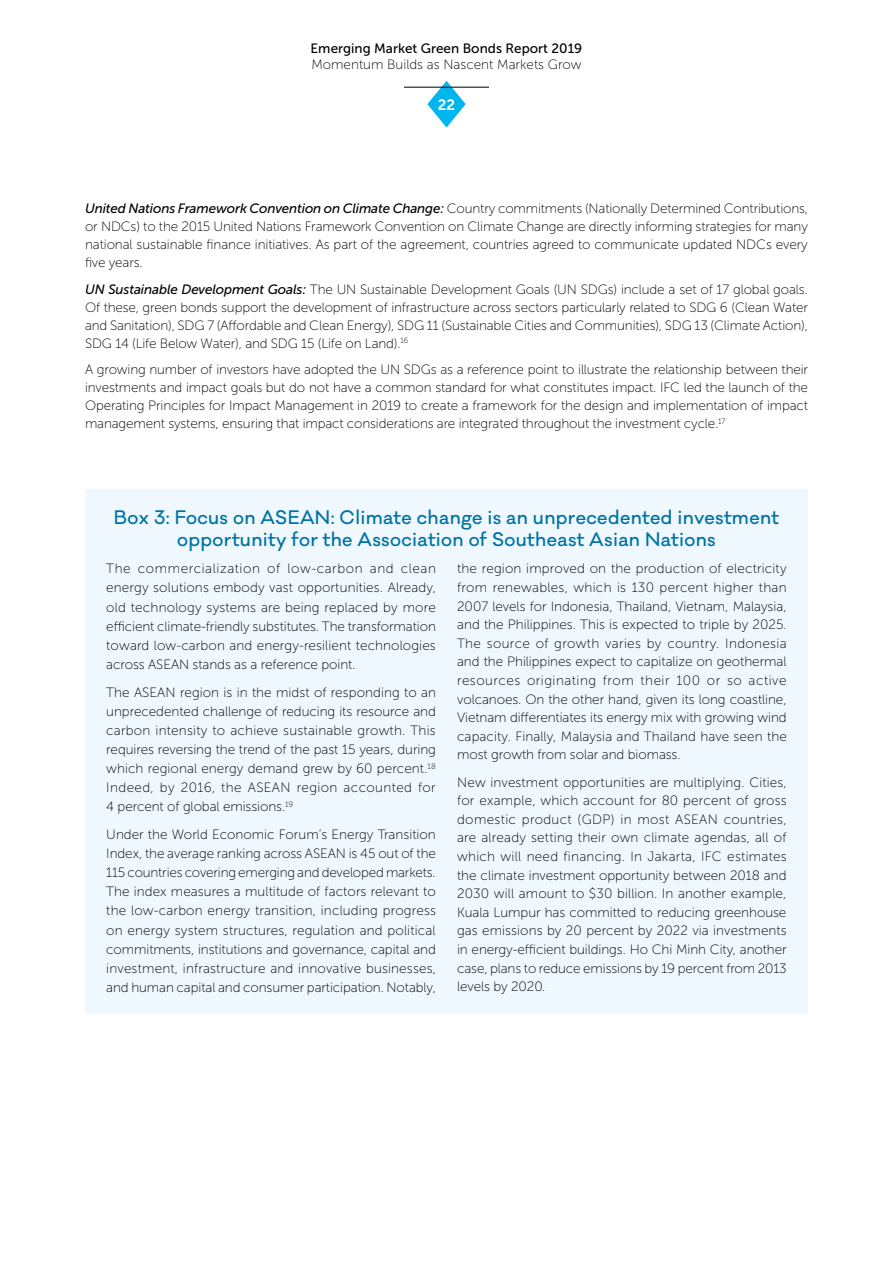
<style>
.page{position:relative;width:893px;height:1263px;background:#fff}
.page>*{position:absolute;margin:0;border:0;box-sizing:border-box;transform-origin:0 0}
.t1{font:500 18px/22.2px "Galano Classic";letter-spacing:.02em;color:#0072a3;text-align:center}
.t2{font:15px "Museo Sans 700";color:#fff}
.t3{font:13.5px/18.6px "Museo Sans 100";letter-spacing:-.005em;color:#000;text-align:justify}
.t4{font:13.5px "Museo Sans 500";color:#000}
.s1{font-family:"Museo Sans 500";font-style:italic}
</style>
<div class="page">
<svg style="left:427px;top:81px;width:39px;height:47px"></svg>
<hr style="left:404px;top:87px;width:85px;height:1px;background:#000">
<div style="left:85px;top:489px;width:723px;height:524px;background:#eef8fe"></div>
<p class="t4" style="left:311px;top:41px;width:273px">Emerging Market Green Bonds Report 2019</p>
<p class="t3" style="left:311px;top:55px;width:272px">Momentum Builds as Nascent Markets Grow</p>
<p class="t2" style="left:438px;top:96px;width:19px">22</p>
<p class="t3" style="left:85px;top:200px;width:725px;line-height:18px"><span class="s1">United Nations Framework Convention on Climate Change:</span> Country commitments (Nationally Determined Contributions, or NDCs) to the 2015 United Nations Framework Convention on Climate Change are directly informing strategies for many national sustainable finance initiatives. As part of the agreement, countries agreed to communicate updated NDCs every five years.</p>
<p class="t3" style="left:85px;top:280px;width:724px;line-height:18px"><span class="s1">UN Sustainable Development Goals:</span> The UN Sustainable Development Goals (UN SDGs) include a set of 17 global goals.<br>Of these, green bonds support the development of infrastructure across sectors particularly related to SDG 6 (Clean Water and Sanitation), SDG 7 (Affordable and Clean Energy), SDG 11 (Sustainable Cities and Communities), SDG 13 (Climate Action), SDG 14 (Life Below Water), and SDG 15 (Life on Land).<sup>16</sup></p>
<p class="t3" style="left:85px;top:361px;width:724px;line-height:18px">A growing number of investors have adopted the UN SDGs as a reference point to illustrate the relationship between their investments and impact goals but do not have a common standard for what constitutes impact. IFC led the launch of the Operating Principles for Impact Management in 2019 to create a framework for the design and implementation of impact management systems, ensuring that impact considerations are integrated throughout the investment cycle.<sup>17</sup></p>
<h1 class="t1" style="left:114px;top:506px;width:667px">Box 3: Focus on ASEAN: Climate change is an unprecedented investment opportunity for the Association of Southeast Asian Nations</h1>
<p class="t3" style="left:106px;top:559px;width:331px;line-height:19px">The commercialization of low-carbon and clean energy solutions embody vast opportunities. Already, old technology systems are being replaced by more efficient climate-friendly substitutes. The transformation toward low-carbon and energy-resilient technologies across ASEAN stands as a reference point.</p>
<p class="t3" style="left:106px;top:682px;width:331px;line-height:19px">The ASEAN region is in the midst of responding to an unprecedented challenge of reducing its resource and carbon intensity to achieve sustainable growth. This requires reversing the trend of the past 15 years, during which regional energy demand grew by 60 percent.<sup>18<br></sup>Indeed, by 2016, the ASEAN region accounted for 4 percent of global emissions.<sup>19</sup></p>
<p class="t3" style="left:106px;top:825px;width:331px;line-height:19px">Under the World Economic Forum’s Energy Transition Index, the average ranking across ASEAN is 45 out of the 115 countries covering emerging and developed markets.<br>The index measures a multitude of factors relevant to the low-carbon energy transition, including progress on energy system structures, regulation and political commitments, institutions and governance, capital and investment, infrastructure and innovative businesses, and human capital and consumer participation. Notably,</p>
<p class="t3" style="left:457px;top:560px;width:331px">the region improved on the production of electricity from renewables, which is 130 percent higher than 2007 levels for Indonesia, Thailand, Vietnam, Malaysia, and the Philippines. This is expected to triple by 2025.<br>The source of growth varies by country. Indonesia and the Philippines expect to capitalize on geothermal resources originating from their 100 or so active volcanoes. On the other hand, given its long coastline, Vietnam differentiates its energy mix with growing wind capacity. Finally, Malaysia and Thailand have seen the most growth from solar and biomass.</p>
<p class="t3" style="left:457px;top:773px;width:331px">New investment opportunities are multiplying. Cities, for example, which account for 80 percent of gross domestic product (GDP) in most ASEAN countries, are already setting their own climate agendas, all of which will need financing. In Jakarta, IFC estimates the climate investment opportunity between 2018 and 2030 will amount to $30 billion. In another example, Kuala Lumpur has committed to reducing greenhouse gas emissions by 20 percent by 2022 via investments in energy-efficient buildings. Ho Chi Minh City, another case, plans to reduce emissions by 19 percent from 2013 levels by 2020.</p>
</div>
